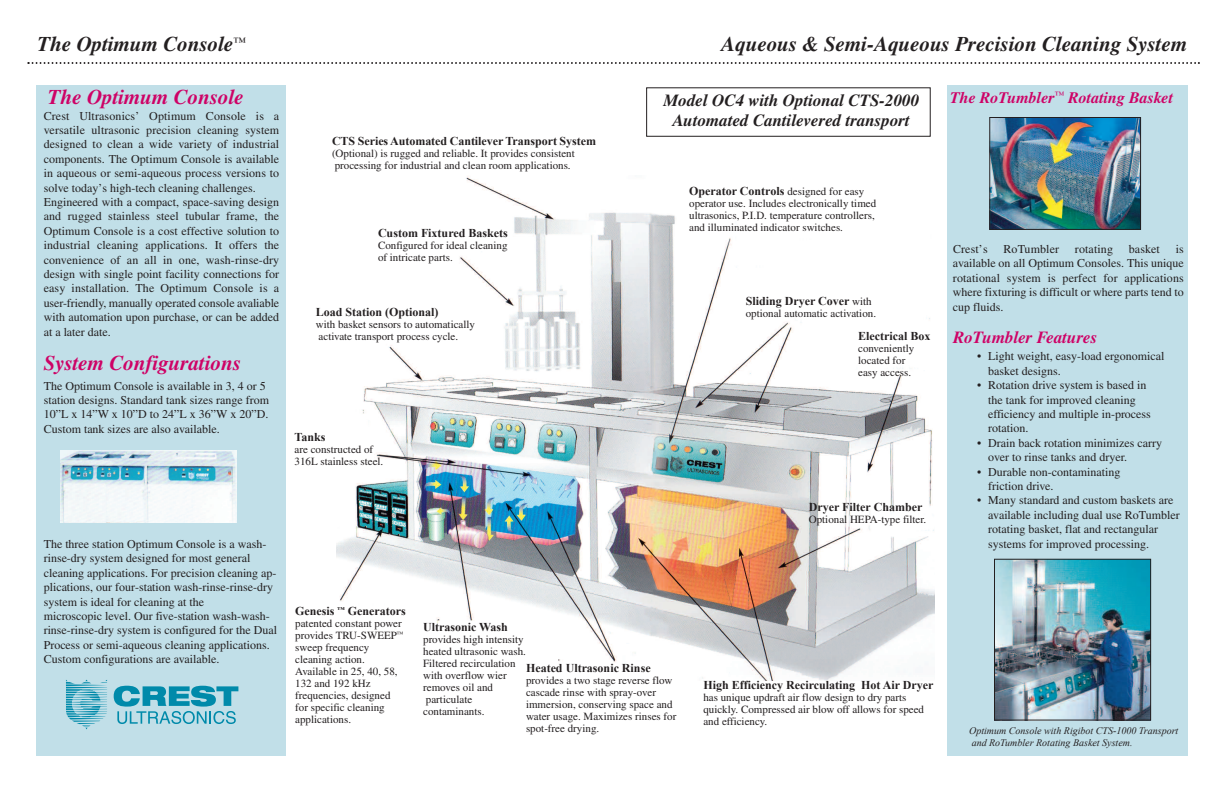
<style>
.page{position:relative;width:1224px;height:792px;background:#fff}
.page>*{position:absolute;margin:0;border:0;box-sizing:border-box;transform-origin:0 0}
.t1{font:italic 700 21px "Times";color:#231f20}
.t2{font:italic 700 21px "Times";color:#ce0266}
.t3{font:italic 700 17px/20.4px "Times";color:#231f20;text-align:center}
.t4{font:italic 700 17px "Times";color:#ce0266}
.t5{font:italic 700 16px "Times";color:#ce0266}
.t6{font:12px/14.4px "Times";color:#231f20}
.t7{font:700 12px "Times New Roman";color:#231f20}
.t8{font:11px/12px "Times";color:#231f20}
.t9{font:italic 10px/12px "Times New Roman";color:#231f20}
.s1{font-family:"Times";font-weight:400;font-size:11px}
</style>
<div class="page">
<img style="left:336px;top:176px;width:598px;height:505px">
<div style="left:36px;top:86px;width:249px;height:670px;background:#c1dfe8"></div>
<div style="left:947px;top:86px;width:241px;height:670px;background:#c1dfe8"></div>
<svg style="left:66px;top:680px;width:41px;height:49px"></svg>
<svg style="left:114px;top:686px;width:124px;height:38px"></svg>
<img style="left:61px;top:451px;width:175px;height:72px">
<img style="left:996px;top:561px;width:153px;height:158px">
<div style="left:994px;top:559px;width:157px;height:162px;border:1px solid #231f20"></div>
<img style="left:991px;top:119px;width:148px;height:109px">
<div style="left:989px;top:117px;width:152px;height:113px;border:1px solid #231f20"></div>
<div style="left:646px;top:87px;width:285px;height:50px;border:1px solid #231f20"></div>
<div style="left:423px;top:623px;width:135px;height:118px;background:#fff"></div>
<svg style="left:28px;top:62px;width:1172px;height:2px"></svg>
<h1 class="t1" style="left:38px;top:37px;width:210px">The Optimum Console<sup>™</sup></h1>
<h1 class="t1" style="left:722px;top:37px;width:467px">Aqueous &amp; Semi-Aqueous Precision Cleaning System</h1>
<h1 class="t2" style="left:48px;top:89px;width:197px">The Optimum Console</h1>
<p class="t6" style="left:44px;top:110px;width:237px">Crest Ultrasonics’ Optimum Console is a versatile ultrasonic precision cleaning system designed to clean a wide variety of industrial components. The Optimum Console is available in aqueous or semi-aqueous process versions to solve today’s high-tech cleaning challenges.<br>Engineered with a compact, space-saving design and rugged stainless steel tubular frame, the Optimum Console is a cost effective solution to industrial cleaning applications. It offers the convenience of an all in one, wash-rinse-dry design with single point facility connections for easy installation. The Optimum Console is a user-friendly, manually operated console avaliable with automation upon purchase, or can be added at a later date.</p>
<h1 class="t2" style="left:44px;top:356px;width:199px">System Configurations</h1>
<p class="t6" style="left:44px;top:380px;width:227px">The Optimum Console is available in 3, 4 or 5 station designs. Standard tank sizes range from 10”L x 14”W x 10”D to 24”L x 36”W x 20”D.<br>Custom tank sizes are also available.</p>
<p class="t6" style="left:44px;top:538px;width:235px">The three station Optimum Console is a wash&shy;rinse-dry system designed for most general cleaning applications. For precision cleaning ap&shy;plications, our four-station wash-rinse-rinse-dry system is ideal for cleaning at the<br>microscopic level. Our five-station wash-wash&shy;rinse-rinse-dry system is configured for the Dual Process or semi-aqueous cleaning applications.<br>Custom configurations are available.</p>
<p class="t7" style="left:332px;top:134px;width:266px">CTS Series Automated Cantilever Transport System</p>
<p class="t8" style="left:332px;top:148px;width:244px">(Optional) is rugged and reliable. It provides consistent processing for industrial and clean room applications.</p>
<p class="t7" style="left:378px;top:227px;width:131px">Custom Fixtured Baskets</p>
<p class="t8" style="left:378px;top:241px;width:131px">Configured for ideal cleaning of intricate parts.</p>
<p class="t7" style="left:316px;top:305px;width:124px">Load Station (Optional)</p>
<p class="t8" style="left:316px;top:319px;width:161px">with basket sensors to automatically activate transport process cycle.</p>
<p class="t7" style="left:295px;top:431px;width:32px">Tanks</p>
<p class="t8" style="left:295px;top:445px;width:90px">are constructed of<br>316L stainless steel.</p>
<h2 class="t3" style="left:663px;top:91px;width:257px">Model OC4 with Optional CTS-2000<br>Automated Cantilevered transport</h2>
<p class="t7" style="left:689px;top:185px;width:177px">Operator Controls <span class="s1">designed for easy</span></p>
<p class="t8" style="left:689px;top:199px;width:189px">operator use. Includes electronically timed ultrasonics, P.I.D. temperature controllers, and illuminated indicator switches.</p>
<p class="t7" style="left:746px;top:295px;width:128px">Sliding Dryer Cover <span class="s1">with</span></p>
<p class="t8" style="left:746px;top:309px;width:132px">optional automatic activation.</p>
<p class="t7" style="left:858px;top:329px;width:74px">Electrical Box</p>
<p class="t8" style="left:858px;top:343px;width:58px">conveniently located for easy access.</p>
<p class="t7" style="left:809px;top:500px;width:115px">Dryer Filter Chamber</p>
<p class="t8" style="left:809px;top:514px;width:119px">Optional HEPA-type filter.</p>
<p class="t7" style="left:295px;top:604px;width:112px">Genesis <sup>™</sup> Generators</p>
<p class="t8" style="left:295px;top:619px;width:110px">patented constant power provides TRU-SWEEP<sup>™ </sup>sweep frequency cleaning action.<br>Available in 25, 40, 58,<br>132 and 192 kHz frequencies, designed for specific cleaning applications.</p>
<p class="t7" style="left:423px;top:621px;width:86px">Ultrasonic Wash</p>
<p class="t8" style="left:423px;top:635px;width:104px">provides high intensity heated ultrasonic wash.<br>Filtered recirculation with overflow wier removes oil and particulate contaminants.</p>
<p class="t7" style="left:526px;top:661px;width:126px">Heated Ultrasonic Rinse</p>
<p class="t8" style="left:526px;top:676px;width:152px">provides a two stage reverse flow cascade rinse with spray-over immersion, conserving space and water usage. Maximizes rinses for spot-free drying.</p>
<p class="t7" style="left:703px;top:678px;width:232px">High Efficiency Recirculating Hot Air Dryer</p>
<p class="t8" style="left:703px;top:692px;width:222px">has unique updraft air flow design to dry parts quickly. Compressed air blow off allows for speed and efficiency.</p>
<h3 class="t5" style="left:950px;top:91px;width:225px">The RoTumbler<sup>™</sup> Rotating Basket</h3>
<p class="t6" style="left:953px;top:243px;width:232px;text-align:justify;text-indent:223px">is available on all Optimum Consoles. This unique rotational system is perfect for applications where fixturing is difficult or where parts tend to cup fluids.</p>
<h2 class="t4" style="left:953px;top:332px;width:146px">RoTumbler Features</h2>
<p class="t6" style="left:988px;top:350px;width:178px;text-indent:-11px">• Light weight, easy-load ergonomical basket designs.</p>
<p class="t6" style="left:988px;top:379px;width:164px;text-indent:-11px">• Rotation drive system is based in the tank for improved cleaning efficiency and multiple in-process rotation.</p>
<p class="t6" style="left:988px;top:437px;width:175px;text-indent:-11px">• Drain back rotation minimizes carry over to rinse tanks and dryer.</p>
<p class="t6" style="left:988px;top:466px;width:134px;text-indent:-11px">• Durable non-contaminating friction drive.</p>
<p class="t6" style="left:988px;top:494px;width:193px;text-indent:-11px">• Many standard and custom baskets are available including dual use RoTumbler rotating basket, flat and rectangular systems for improved processing.</p>
<p class="t6" style="left:953px;top:243px;width:36px">Crest’s</p>
<p class="t6" style="left:1003px;top:243px;width:57px">RoTumbler</p>
<p class="t6" style="left:1075px;top:243px;width:40px">rotating</p>
<p class="t6" style="left:1129px;top:243px;width:33px">basket</p>
<p class="t9" style="left:969px;top:724px;width:211px">Optimum Console with Rigibot CTS-1000 Transport and RoTumbler Rotating Basket System.</p>
</div>
